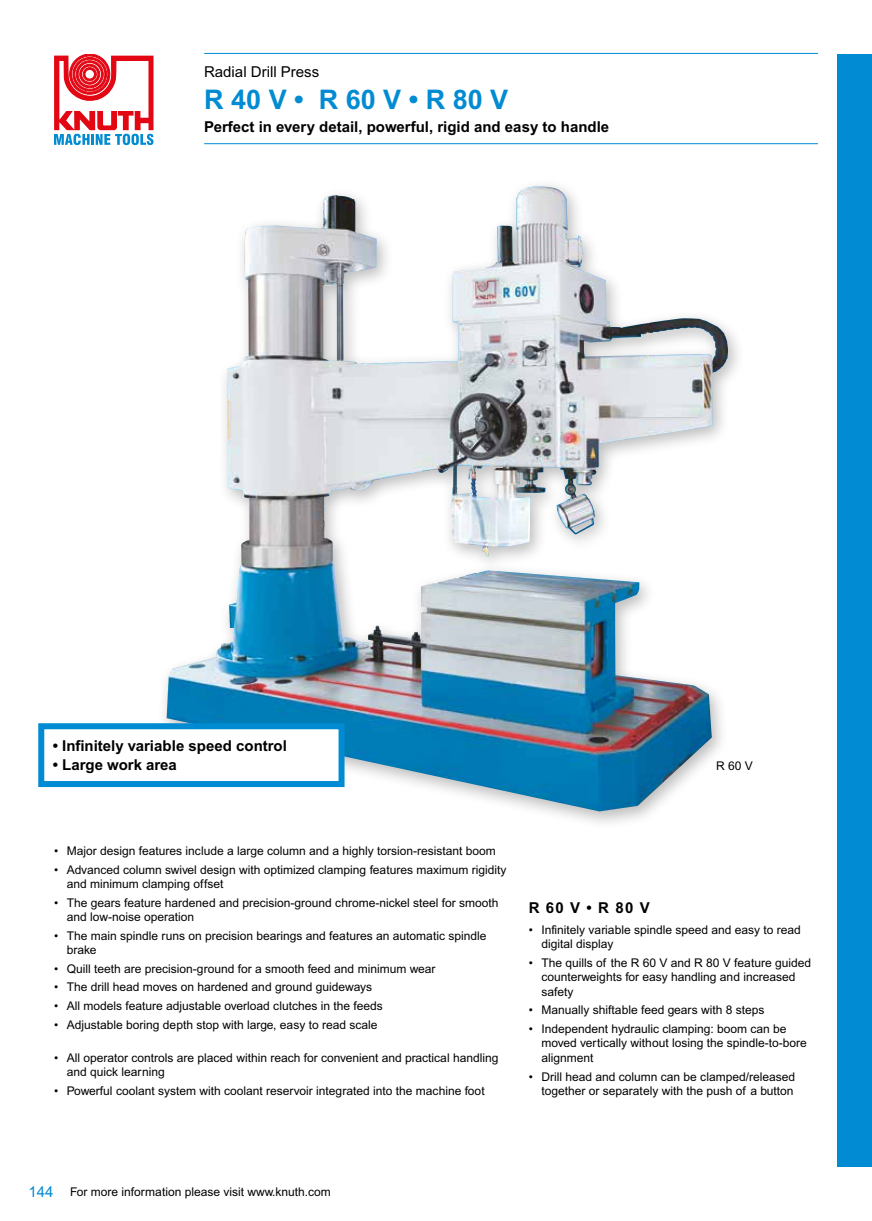
<style>
.page{position:relative;width:872px;height:1221px;background:#fff}
.page>*{position:absolute;margin:0;border:0;box-sizing:border-box;transform-origin:0 0}
.t1{font:700 27px "Arial MT Pro";color:#008bd2}
.t2{font:700 15px "Arial MT Pro";color:#000}
.t3{font:15px "Arial MT Pro";color:#000}
.t4{font:15px "Arial MT Pro";color:#008bd2}
.t5{font:12px/14.4px "Arial MT Pro";color:#000}
</style>
<div class="page">
<div style="left:157px;top:177px;width:589px;height:652px;background:#000;opacity:.26"></div>
<img style="left:167px;top:186px;width:545px;height:625px">
<div style="left:838px;top:54px;width:34px;height:1112px;background:#008bd2"></div>
<hr style="left:204px;top:53px;width:614px;height:1px;background:#008bd2">
<hr style="left:204px;top:143px;width:614px;height:1px;background:#008bd2">
<svg style="left:54px;top:54px;width:99px;height:91px"></svg>
<div style="left:38px;top:723px;width:306px;height:64px;background:#fff;border:6px solid #008bd2"></div>
<p class="t3" style="left:204px;top:63px;width:117px">Radial Drill Press</p>
<h1 class="t1" style="left:204px;top:83px;width:306px">R 40 V • R 60 V • R 80 V</h1>
<p class="t2" style="left:204px;top:118px;width:406px">Perfect in every detail, powerful, rigid and easy to handle</p>
<p class="t2" style="left:53px;top:736px;width:235px">• Infinitely variable speed control</p>
<p class="t2" style="left:53px;top:756px;width:126px">• Large work area</p>
<p class="t5" style="left:716px;top:759px;width:38px">R 60 V</p>
<p class="t5" style="left:54px;top:844px;width:443px">• Major design features include a large column and a highly torsion-resistant boom</p>
<p class="t5" style="left:67px;top:862px;width:441px;text-indent:-13px">• Advanced column swivel design with optimized clamping features maximum rigidity and minimum clamping offset</p>
<p class="t5" style="left:67px;top:895px;width:433px;text-indent:-13px">• The gears feature hardened and precision-ground chrome-nickel steel for smooth and low-noise operation</p>
<p class="t5" style="left:67px;top:928px;width:421px;text-indent:-13px">• The main spindle runs on precision bearings and features an automatic spindle brake</p>
<p class="t5" style="left:54px;top:961px;width:383px">• Quill teeth are precision-ground for a smooth feed and minimum wear</p>
<p class="t5" style="left:54px;top:980px;width:320px">• The drill head moves on hardened and ground guideways</p>
<p class="t5" style="left:54px;top:999px;width:330px">• All models feature adjustable overload clutches in the feeds</p>
<p class="t5" style="left:54px;top:1017px;width:325px">• Adjustable boring depth stop with large, easy to read scale</p>
<p class="t5" style="left:67px;top:1050px;width:433px;text-indent:-13px">• All operator controls are placed within reach for convenient and practical handling and quick learning</p>
<p class="t5" style="left:54px;top:1084px;width:432px">• Powerful coolant system with coolant reservoir integrated into the machine foot</p>
<p class="t2" style="left:529px;top:898px;width:123px">R 60 V • R 80 V</p>
<p class="t5" style="left:541px;top:923px;width:261px;text-indent:-13px">• Infinitely variable spindle speed and easy to read digital display</p>
<p class="t5" style="left:541px;top:956px;width:271px;text-indent:-13px">• The quills of the R 60 V and R 80 V feature guided counterweights for easy handling and increased safety</p>
<p class="t5" style="left:529px;top:1003px;width:237px">• Manually shiftable feed gears with 8 steps</p>
<p class="t5" style="left:541px;top:1022px;width:267px;text-indent:-13px">• Independent hydraulic clamping: boom can be moved vertically without losing the spindle-to-bore alignment</p>
<p class="t5" style="left:529px;top:1069px;width:268px;text-align:right">• Drill head and column can be clamped/released together or separately with the push of a button</p>
<p class="t4" style="left:28px;top:1182px;width:27px">144</p>
<p class="t5" style="left:70px;top:1184px;width:262px">For more information please visit www.knuth.com</p>
</div>
